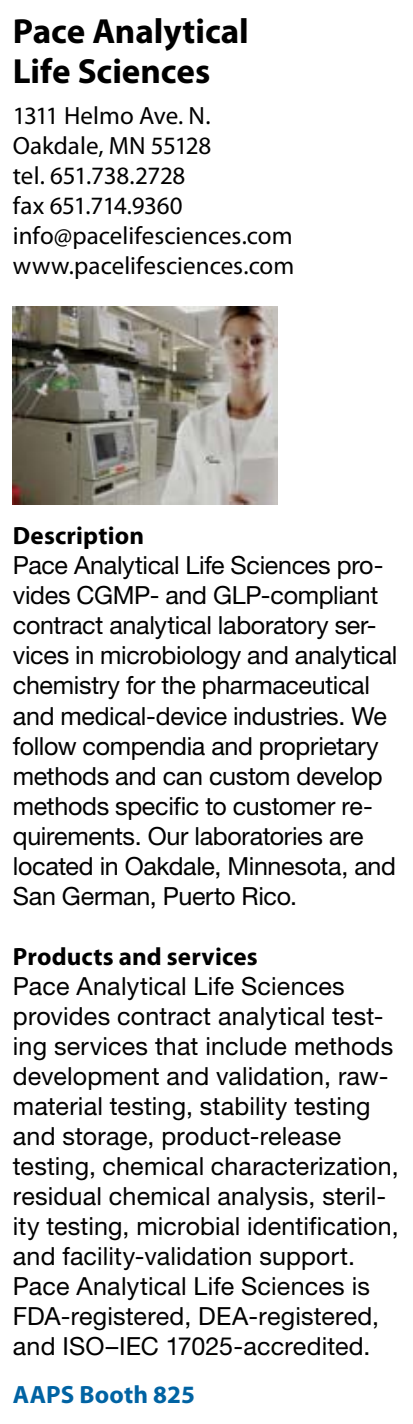
<style>
.page{position:relative;width:413px;height:1424px;background:#fff}
.page>*{position:absolute;margin:0;border:0;box-sizing:border-box;transform-origin:0 0}
.t1{font:700 35px/40px "Myriad Pro";letter-spacing:-.005em;color:#000}
.t2{font:25px/30px "Helvetica Neue LT Std";letter-spacing:-.005em;color:#000}
.t3{font:25px/30px "Myriad Pro";color:#000}
.t4{font:700 25px "Myriad Pro";letter-spacing:.005em;color:#000}
.t5{font:700 25px "Myriad Pro";letter-spacing:.005em;color:#0063a3}
</style>
<div class="page">
<img style="left:13px;top:306px;width:264px;height:198px">
<h1 class="t1" style="left:13px;top:10px;width:237px">Pace Analytical<br>Life Sciences</h1>
<p class="t3" style="left:13px;top:100px;width:282px">1311 Helmo Ave. N.<br>Oakdale, MN 55128<br>tel. 651.738.2728<br>fax 651.714.9360 info@pacelifesciences.com www.pacelifesciences.com</p>
<p class="t4" style="left:13px;top:519px;width:132px">Description</p>
<p class="t2" style="left:13px;top:550px;width:385px">Pace Analytical Life Sciences pro&shy;vides CGMP- and GLP-compliant contract analytical laboratory ser&shy;vices in microbiology and analytical chemistry for the pharmaceutical and medical-device industries. We follow compendia and proprietary methods and can custom develop methods specific to customer re&shy;quirements. Our laboratories are located in Oakdale, Minnesota, and San German, Puerto Rico.</p>
<p class="t4" style="left:13px;top:939px;width:246px">Products and services</p>
<p class="t2" style="left:13px;top:970px;width:386px">Pace Analytical Life Sciences provides contract analytical test&shy;ing services that include methods development and validation, raw&shy;material testing, stability testing and storage, product-release testing, chemical characterization, residual chemical analysis, steril&shy;ity testing, microbial identification, and facility-validation support.<br>Pace Analytical Life Sciences is FDA-registered, DEA-registered, and ISO–IEC 17025-accredited.</p>
<p class="t5" style="left:13px;top:1377px;width:183px">AAPS Booth 825</p>
</div>
